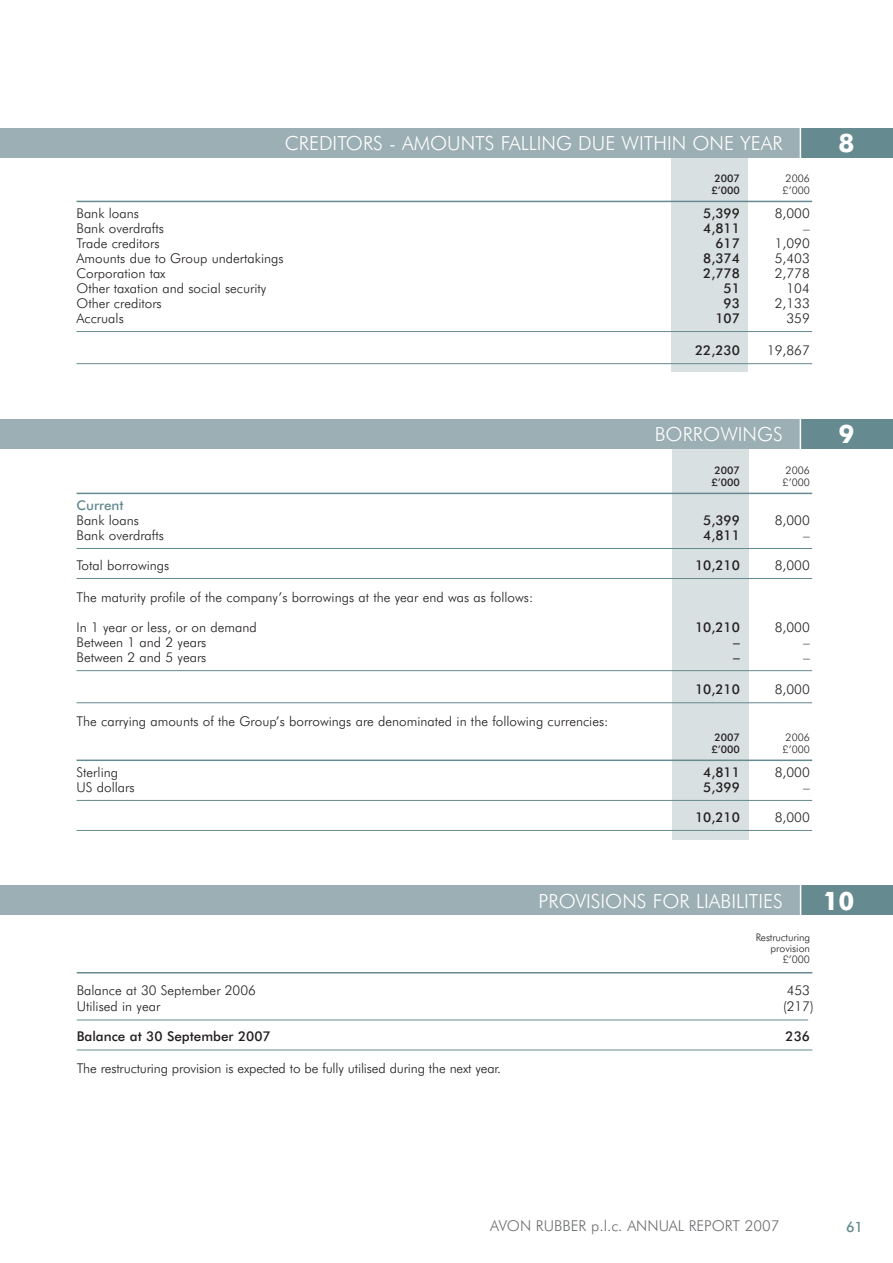
<style>
.page{position:relative;width:893px;height:1263px;background:#fff}
.page>*{position:absolute;margin:0;border:0;box-sizing:border-box;transform-origin:0 0}
.t1{font:700 25.5px "Futura BT";color:#fff}
.t2{font:300 19.5px "Futura BT";color:#fff}
.t3{font:300 15px "Futura BT";color:#6c6d70}
.t4{font:500 14.25px "Futura BT";color:#658a90}
.t5{font:300 13.5px "Futura BT";color:#231f20}
.t6{font:500 13.5px "Futura BT";color:#231f20}
.t7{font:500 13.5px "Futura BT";color:#658a90}
.t8{font:300 10.5px/11.2px "Futura BT";color:#231f20;text-align:right}
.t9{font:500 10.5px "Futura BT";color:#231f20}
</style>
<div class="page">
<div style="left:672px;top:448px;width:76px;height:391px;background:#d9e0e2"></div>
<hr style="left:77px;top:493px;width:735px;height:1px;background:#658a90">
<hr style="left:77px;top:548px;width:735px;height:1px;background:#658a90">
<hr style="left:77px;top:578px;width:735px;height:1px;background:#658a90">
<hr style="left:77px;top:670px;width:735px;height:1px;background:#658a90">
<hr style="left:77px;top:702px;width:735px;height:1px;background:#658a90">
<hr style="left:77px;top:759px;width:735px;height:2px;background:#658a90">
<hr style="left:77px;top:800px;width:735px;height:1px;background:#658a90">
<hr style="left:77px;top:830px;width:735px;height:1px;background:#658a90">
<div style="left:671px;top:153px;width:77px;height:219px;background:#d9e0e2"></div>
<hr style="left:77px;top:201px;width:735px;height:1px;background:#658a90">
<hr style="left:77px;top:331px;width:735px;height:1px;background:#658a90">
<hr style="left:77px;top:363px;width:735px;height:1px;background:#658a90">
<div style="left:0;top:128px;width:892px;height:30px;background:#9cafb4"></div>
<div style="left:801px;top:128px;width:92px;height:30px;background:#658a90"></div>
<hr style="left:800px;top:126px;width:1px;height:35px;background:#fff">
<div style="left:0;top:419px;width:892px;height:29px;background:#9cafb4"></div>
<div style="left:800px;top:419px;width:93px;height:29px;background:#658a90"></div>
<hr style="left:800px;top:417px;width:1px;height:35px;background:#fff">
<hr style="left:77px;top:972px;width:735px;height:1px;background:#658a90">
<hr style="left:77px;top:1020px;width:731px;height:1px;background:#658a90">
<hr style="left:77px;top:1050px;width:735px;height:1px;background:#658a90">
<div style="left:0;top:885px;width:892px;height:30px;background:#9cafb4"></div>
<div style="left:801px;top:885px;width:92px;height:30px;background:#658a90"></div>
<hr style="left:800px;top:884px;width:1px;height:35px;background:#fff">
<h2 class="t2" style="left:285px;top:135px;width:500px">CREDITORS - AMOUNTS FALLING DUE WITHIN ONE YEAR</h2>
<h1 class="t1" style="left:838px;top:133px;width:17px">8</h1>
<p class="t9" style="left:714px;top:174px;width:27px">2007</p>
<p class="t8" style="left:786px;top:174px;width:26px">2006</p>
<p class="t9" style="left:711px;top:186px;width:30px">£’000</p>
<p class="t8" style="left:783px;top:186px;width:29px">£’000</p>
<p class="t5" style="left:77px;top:208px;width:64px">Bank loans</p>
<p class="t6" style="left:703px;top:208px;width:38px">5,399</p>
<p class="t5" style="left:775px;top:208px;width:36px">8,000</p>
<p class="t5" style="left:77px;top:223px;width:89px">Bank overdrafts</p>
<p class="t6" style="left:703px;top:223px;width:38px">4,811</p>
<p class="t5" style="left:803px;top:223px;width:8px">–</p>
<p class="t5" style="left:77px;top:238px;width:84px">Trade creditors</p>
<p class="t6" style="left:715px;top:238px;width:26px">617</p>
<p class="t5" style="left:775px;top:238px;width:36px">1,090</p>
<p class="t5" style="left:77px;top:253px;width:209px">Amounts due to Group undertakings</p>
<p class="t6" style="left:703px;top:253px;width:38px">8,374</p>
<p class="t5" style="left:775px;top:253px;width:36px">5,403</p>
<p class="t5" style="left:77px;top:268px;width:91px">Corporation tax</p>
<p class="t6" style="left:703px;top:268px;width:38px">2,778</p>
<p class="t5" style="left:775px;top:268px;width:36px">2,778</p>
<p class="t5" style="left:77px;top:283px;width:191px">Other taxation and social security</p>
<p class="t6" style="left:724px;top:283px;width:18px">51</p>
<p class="t5" style="left:786px;top:283px;width:25px">104</p>
<p class="t5" style="left:77px;top:298px;width:87px">Other creditors</p>
<p class="t6" style="left:724px;top:298px;width:18px">93</p>
<p class="t5" style="left:775px;top:298px;width:36px">2,133</p>
<p class="t5" style="left:77px;top:313px;width:49px">Accruals</p>
<p class="t6" style="left:715px;top:313px;width:26px">107</p>
<p class="t5" style="left:786px;top:313px;width:25px">359</p>
<p class="t6" style="left:695px;top:345px;width:46px">22,230</p>
<p class="t5" style="left:767px;top:345px;width:44px">19,867</p>
<h2 class="t2" style="left:655px;top:426px;width:129px">BORROWINGS</h2>
<h1 class="t1" style="left:838px;top:424px;width:17px">9</h1>
<p class="t9" style="left:714px;top:466px;width:27px">2007</p>
<p class="t8" style="left:786px;top:466px;width:26px">2006</p>
<p class="t9" style="left:711px;top:478px;width:30px">£’000</p>
<p class="t8" style="left:783px;top:478px;width:29px">£’000</p>
<p class="t7" style="left:77px;top:499px;width:49px">Current</p>
<p class="t5" style="left:77px;top:514px;width:64px">Bank loans</p>
<p class="t6" style="left:703px;top:514px;width:38px">5,399</p>
<p class="t5" style="left:775px;top:514px;width:36px">8,000</p>
<p class="t5" style="left:77px;top:529px;width:89px">Bank overdrafts</p>
<p class="t6" style="left:703px;top:529px;width:38px">4,811</p>
<p class="t5" style="left:803px;top:529px;width:8px">–</p>
<p class="t5" style="left:77px;top:559px;width:94px">Total borrowings</p>
<p class="t6" style="left:695px;top:559px;width:46px">10,210</p>
<p class="t5" style="left:775px;top:559px;width:36px">8,000</p>
<p class="t5" style="left:77px;top:592px;width:458px">The maturity profile of the company’s borrowings at the year end was as follows:</p>
<p class="t5" style="left:77px;top:622px;width:182px">In 1 year or less, or on demand</p>
<p class="t6" style="left:695px;top:622px;width:46px">10,210</p>
<p class="t5" style="left:775px;top:622px;width:36px">8,000</p>
<p class="t5" style="left:77px;top:637px;width:131px">Between 1 and 2 years</p>
<p class="t6" style="left:733px;top:637px;width:8px">–</p>
<p class="t5" style="left:803px;top:637px;width:8px">–</p>
<p class="t5" style="left:77px;top:652px;width:131px">Between 2 and 5 years</p>
<p class="t6" style="left:733px;top:652px;width:8px">–</p>
<p class="t5" style="left:803px;top:652px;width:8px">–</p>
<p class="t6" style="left:695px;top:684px;width:46px">10,210</p>
<p class="t5" style="left:775px;top:684px;width:36px">8,000</p>
<p class="t5" style="left:77px;top:716px;width:533px">The carrying amounts of the Group’s borrowings are denominated in the following currencies:</p>
<p class="t9" style="left:714px;top:733px;width:27px">2007</p>
<p class="t8" style="left:786px;top:733px;width:26px">2006</p>
<p class="t9" style="left:711px;top:745px;width:30px">£’000</p>
<p class="t8" style="left:783px;top:745px;width:29px">£’000</p>
<p class="t5" style="left:77px;top:766px;width:43px">Sterling</p>
<p class="t6" style="left:703px;top:766px;width:38px">4,811</p>
<p class="t5" style="left:775px;top:766px;width:36px">8,000</p>
<p class="t5" style="left:77px;top:781px;width:60px">US dollars</p>
<p class="t6" style="left:703px;top:781px;width:38px">5,399</p>
<p class="t5" style="left:803px;top:781px;width:8px">–</p>
<p class="t6" style="left:695px;top:811px;width:46px">10,210</p>
<p class="t5" style="left:775px;top:811px;width:36px">8,000</p>
<h2 class="t2" style="left:539px;top:893px;width:246px">PROVISIONS FOR LIABILITIES</h2>
<h1 class="t1" style="left:823px;top:890px;width:33px">10</h1>
<p class="t8" style="left:756px;top:932px;width:56px">Restructuring provision £’000</p>
<p class="t5" style="left:77px;top:985px;width:181px">Balance at 30 September 2006</p>
<p class="t5" style="left:787px;top:985px;width:25px">453</p>
<p class="t5" style="left:77px;top:1001px;width:85px">Utilised in year</p>
<p class="t5" style="left:783px;top:1001px;width:32px">(217)</p>
<p class="t6" style="left:77px;top:1031px;width:195px">Balance at 30 September 2007</p>
<p class="t6" style="left:786px;top:1031px;width:26px">236</p>
<p class="t5" style="left:77px;top:1062px;width:426px">The restructuring provision is expected to be fully utilised during the next year.</p>
<p class="t3" style="left:490px;top:1220px;width:291px">AVON RUBBER p.l.c. ANNUAL REPORT 2007</p>
<p class="t4" style="left:846px;top:1221px;width:18px">61</p>
</div>
